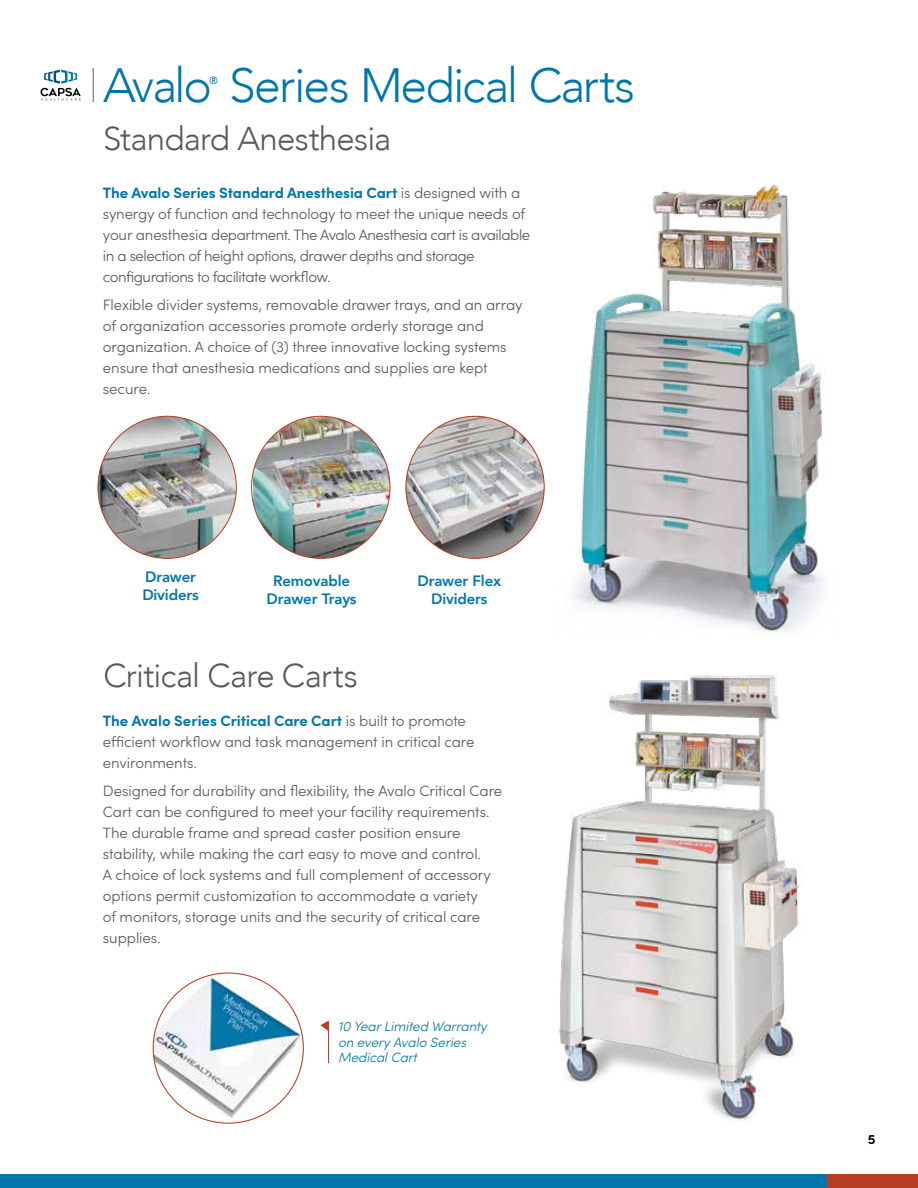
<style>
.page{position:relative;width:918px;height:1188px;background:#fff}
.page>*{position:absolute;margin:0;border:0;box-sizing:border-box;transform-origin:0 0}
.t1{font:300 48px "Avenir";letter-spacing:-.035em;color:#0076aa}
.t2{font:300 33px "Avenir";letter-spacing:-.025em;color:#57585b}
.t3{font:300 15px/21px "Sofia Pro";letter-spacing:-.005em;color:#57585b}
.t4{font:300 15px/21px "Sofia Pro";letter-spacing:-.03em;color:#57585b}
.t5{font:800 15px/18px "Avenir";letter-spacing:-.01em;color:#0076aa;text-align:center}
.t6{font:italic 300 13.5px/15.8px "Sofia Pro";letter-spacing:-.005em;color:#0076aa}
.t7{font:700 13.5px "Sofia Pro";color:#000}
.t8{font:500 10.5px "Avenir";color:#0076aa}
.s1{font-weight:700;color:#0076aa}
</style>
<div class="page">
<div style="left:0;top:1174px;width:827px;height:14px;background:#0076aa"></div>
<div style="left:827px;top:1174px;width:91px;height:14px;background:#b73d25"></div>
<img style="left:572px;top:184px;width:254px;height:448px">
<hr style="left:93px;top:68px;width:1px;height:34px;background:#8e8f90">
<svg style="left:41px;top:70px;width:40px;height:31px"></svg>
<img style="left:99px;top:416px;width:137px;height:142px">
<img style="left:253px;top:416px;width:137px;height:142px">
<img style="left:406px;top:416px;width:138px;height:142px">
<img style="left:559px;top:675px;width:241px;height:446px">
<img style="left:153px;top:973px;width:150px;height:150px;border-radius:75px">
<hr style="left:328px;top:1021px;width:1px;height:42px;background:#b73d25">
<svg style="left:320px;top:1021px;width:8px;height:10px"></svg>
<h1 class="t1" style="left:103px;top:57px;width:533px">Avalo Series Medical Carts</h1>
<p class="t8" style="left:210px;top:71px;width:10px">®</p>
<h2 class="t2" style="left:103px;top:119px;width:290px">Standard Anesthesia</h2>
<p class="t4" style="left:103px;top:181px;width:429px"><span class="s1">The Avalo Series Standard Anesthesia Cart</span> is designed with a synergy of function and technology to meet the unique needs of your anesthesia department. The Avalo Anesthesia cart is available in a selection of height options, drawer depths and storage configurations to facilitate workflow.</p>
<p class="t3" style="left:103px;top:293px;width:421px">Flexible divider systems, removable drawer trays, and an array of organization accessories promote orderly storage and organization. A choice of (3) three innovative locking systems ensure that anesthesia medications and supplies are kept secure.</p>
<p class="t5" style="left:142px;top:568px;width:58px;text-align:left">Drawer<br>Dividers</p>
<p class="t5" style="left:267px;top:572px;width:92px">Removable<br>Drawer Trays</p>
<p class="t5" style="left:417px;top:572px;width:85px">Drawer Flex<br>Dividers</p>
<h2 class="t2" style="left:103px;top:656px;width:256px">Critical Care Carts</h2>
<p class="t3" style="left:103px;top:710px;width:373px"><span class="s1">The Avalo Series Critical Care Cart</span> is built to promote efficient workflow and task management in critical care environments.</p>
<p class="t3" style="left:103px;top:779px;width:401px">Designed for durability and flexibility, the Avalo Critical Care Cart can be configured to meet your facility requirements.<br>The durable frame and spread caster position ensure stability, while making the cart easy to move and control.<br>A choice of lock systems and full complement of accessory options permit customization to accommodate a variety<br>of monitors, storage units and the security of critical care supplies.</p>
<p class="t6" style="left:338px;top:1018px;width:150px">10 Year Limited Warranty on every Avalo Series<br>Medical Cart</p>
<p class="t7" style="left:868px;top:1129px;width:9px">5</p>
</div>
